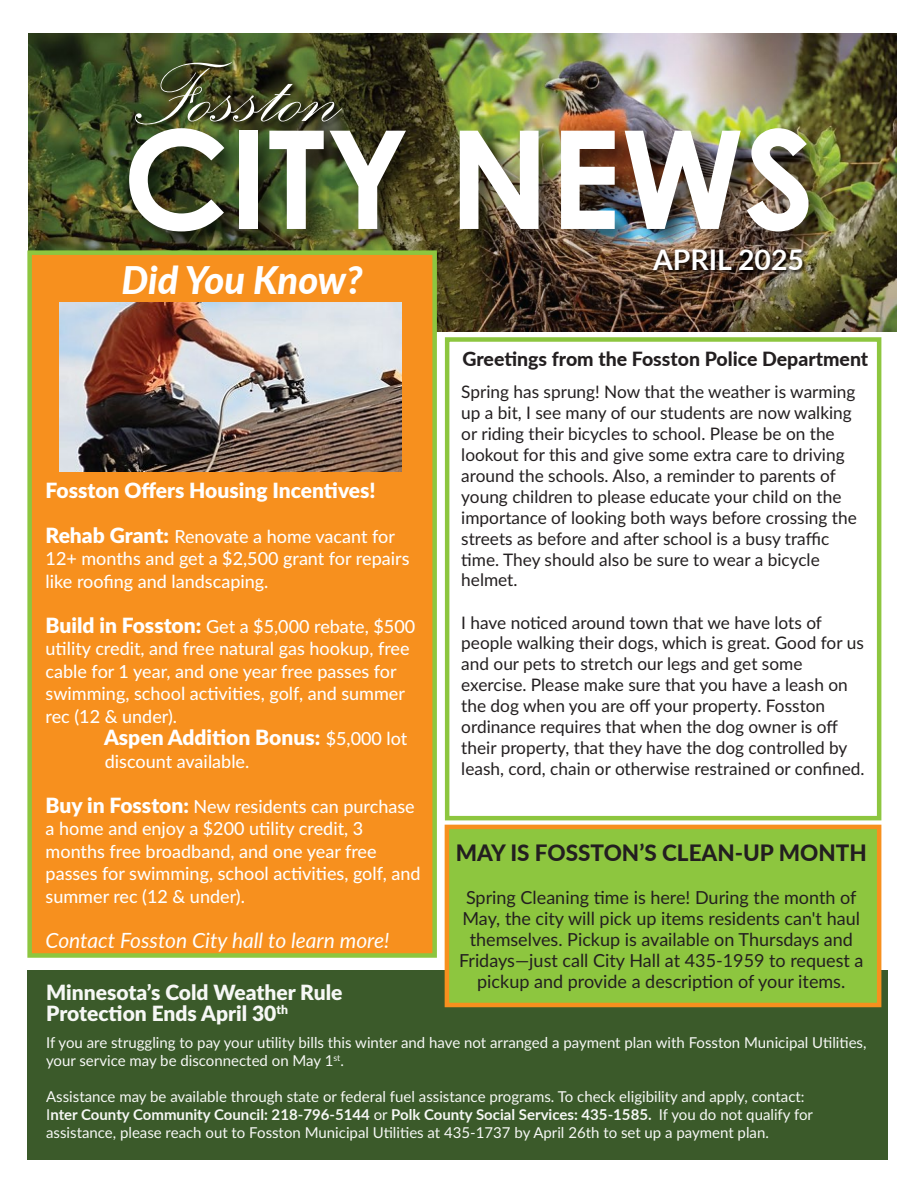
<style>
.page{position:relative;width:918px;height:1188px;background:#fff}
.page>*{position:absolute;margin:0;border:0;box-sizing:border-box;transform-origin:0 0}
.t1{font:700 136.8px "Century Gothic";color:#fff}
.t2{font:111.45px "Palace Script";color:#fff}
.t3{font:italic 800 37.95px "Lato";letter-spacing:-.005em;color:#fff}
.t4{font:700 28.5px "Lato";color:#fff}
.t5{font:800 22.5px "Lato";color:#231f20}
.t6{font:900 21px/21px "Lato";color:#fff}
.t7{font:italic 21px "Lato";color:#fff}
.t8{font:800 19.5px "Lato";color:#231f20}
.t9{font:500 18px/22.5px "Lato";color:#fff}
.t10{font:18px/21px "Lato";color:#231f20;text-align:center}
.t11{font:17.25px/21px "Lato";color:#231f20}
.t12{font:15px/18px "Lato";color:#fff}
.s1{font-weight:900;font-size:21px}
.s2{font-weight:500;font-size:18px}
.s3{font-weight:700}
</style>
<div class="page">
<img style="left:29px;top:33px;width:867px;height:299px">
<img style="left:111px;top:99px;width:737px;height:205px">
<img style="left:128px;top:35px;width:222px;height:123px">
<img style="left:650px;top:243px;width:160px;height:42px">
<div style="left:27px;top:250px;width:410px;height:708px;background:#f7901e;border:4px solid #8dc63f"></div>
<div style="left:28px;top:970px;width:860px;height:190px;background:#3b5a2a"></div>
<img style="left:59px;top:303px;width:342px;height:169px">
<div style="left:445px;top:337px;width:436px;height:483px;border:4px solid #8dc63f"></div>
<div style="left:445px;top:825px;width:436px;height:182px;background:#8dc63f;border:4px solid #f7901e"></div>
<h2 class="t2" style="left:130px;top:21px;width:213px">Fosston</h2>
<h1 class="t1" style="left:123px;top:75px;width:694px">CITY NEWS</h1>
<h3 class="t3" style="left:122px;top:253px;width:243px">Did You Know?</h3>
<h3 class="t4" style="left:653px;top:239px;width:152px">APRIL 2025</h3>
<p class="t8" style="left:463px;top:344px;width:407px">Greetings from the Fosston Police Department</p>
<p class="t11" style="left:461px;top:380px;width:397px">Spring has sprung! Now that the weather is warming up a bit, I see many of our students are now walking or riding their bicycles to school. Please be on the lookout for this and give some extra care to driving around the schools. Also, a reminder to parents of young children to please educate your child on the importance of looking both ways before crossing the streets as before and after school is a busy traffic time. They should also be sure to wear a bicycle helmet.</p>
<p class="t11" style="left:461px;top:611px;width:405px">I have noticed around town that we have lots of people walking their dogs, which is great. Good for us and our pets to stretch our legs and get some exercise. Please make sure that you have a leash on the dog when you are off your property. Fosston ordinance requires that when the dog owner is off their property, that they have the dog controlled by leash, cord, chain or otherwise restrained or confined.</p>
<p class="t6" style="left:46px;top:479px;width:332px">Fosston Offers Housing Incentives!</p>
<p class="t9" style="left:46px;top:524px;width:365px"><span class="s1">Rehab Grant:</span> Renovate a home vacant for<br>12+ months and get a $2,500 grant for repairs like roofing and landscaping.</p>
<p class="t9" style="left:46px;top:614px;width:371px"><span class="s1">Build in Fosston:</span> Get a $5,000 rebate, $500 utility credit, and free natural gas hookup, free cable for 1 year, and one year free passes for swimming, school activities, golf, and summer rec (12 &amp; under).</p>
<p class="t6" style="left:104px;top:726px;width:305px">Aspen Addition Bonus: <span class="s2">$5,000 lot</span></p>
<p class="t9" style="left:105px;top:749px;width:146px">discount available.</p>
<p class="t9" style="left:46px;top:794px;width:376px"><span class="s1">Buy in Fosston:</span> New residents can purchase a home and enjoy a $200 utility credit, 3 months free broadband, and one year free passes for swimming, school activities, golf, and summer rec (12 &amp; under).</p>
<p class="t7" style="left:46px;top:925px;width:345px">Contact Fosston City hall to learn more!</p>
<h3 class="t5" style="left:456px;top:836px;width:413px">MAY IS FOSSTON’S CLEAN-UP MONTH</h3>
<p class="t10" style="left:459px;top:886px;width:406px">Spring Cleaning time is here! During the month of May, the city will pick up items residents can't haul themselves. Pickup is available on Thursdays and Fridays—just call City Hall at 435-1959 to request a pickup and provide a description of your items.</p>
<p class="t6" style="left:46px;top:981px;width:298px">Minnesota’s Cold Weather Rule<br>Protection Ends April 30<sup>th</sup></p>
<p class="t12" style="left:46px;top:1033px;width:822px">If you are struggling to pay your utility bills this winter and have not arranged a payment plan with Fosston Municipal Utilities, your service may be disconnected on May 1<sup>st</sup>.</p>
<p class="t12" style="left:46px;top:1087px;width:768px">Assistance may be available through state or federal fuel assistance programs. To check eligibility and apply, contact:<br>I<span class="s3">nter County Community Council: 218-796-5144</span> or <span class="s3">Polk County Social Services: 435-1585.</span> If you do not qualify for assistance, please reach out to Fosston Municipal Utilities at 435-1737 by April 26th to set up a payment plan.</p>
</div>
